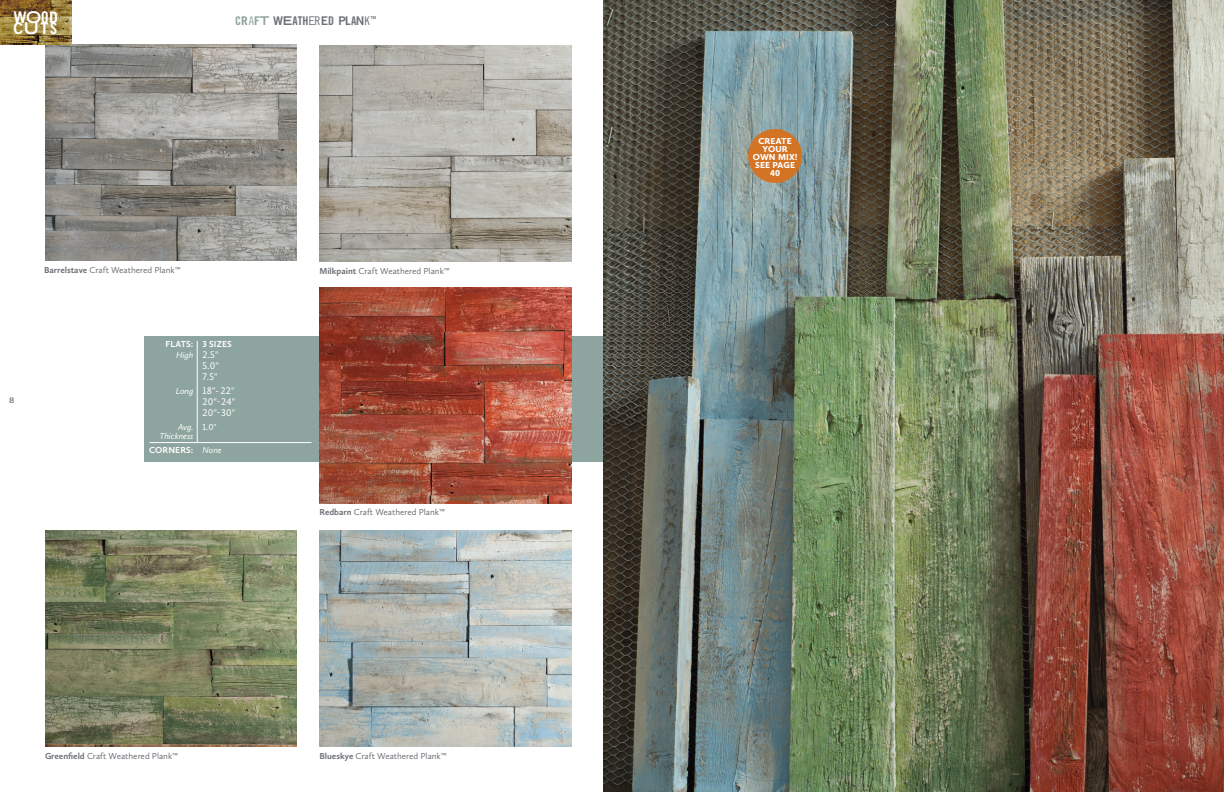
<style>
.page{position:relative;width:1224px;height:792px;background:#fff}
.page>*{position:absolute;margin:0;border:0;box-sizing:border-box;transform-origin:0 0}
.t1{font:700 16px "Trade Gothic LT Std";color:#fff}
.t2{font:16px "Trade Gothic LT Std Bd 2";color:#fff}
.t3{font:12px "Trade Gothic Bold Cond Twenty";color:#6e7277}
.t4{font:10px "Calluna Sans";letter-spacing:.015em;color:#fff}
.t5{font:9px "Calluna Sans";color:#6e7277}
.t6{font:900 9px "Calluna Sans";letter-spacing:.015em;color:#fff}
.t7{font:italic 9px "Calluna Sans";color:#fff}
.t8{font:700 9px "Calluna Sans";letter-spacing:.015em;color:#fff}
.t9{font:700 9px "Egyptian 505 BT";color:#6e7277}
.t10{font:700 4px "Helvetica";color:#6e7277}
.s1{font-stretch:expanded}
.s2{font-family:"Trade Gothic LT Std Bd Cn 20";font-weight:400}
.s3{font-family:"Trade Gothic LT Std";font-weight:700;font-stretch:expanded}
.s4{font-family:"Trade Gothic LT Std";font-weight:700}
.s5{font-family:"Trade Gothic LT Std Bd Cn 20"}
.s6{color:#8ea49e}
.s7{font-family:"Trade Gothic";font-weight:700;color:#8ea49e}
.s8{font-family:"Trade Gothic Cond Eighteen";color:#8ea49e}
.s9{font-family:"Trade Gothic LT Std";font-weight:700;font-stretch:expanded;color:#8ea49e}
.s10{font-family:"Trade Gothic Bold Two"}
.s11{font-family:"Trade Gothic"}
.s12{font-family:"Trade Gothic Cond Eighteen"}
.s13{font-family:"Trade Gothic";font-weight:700}
.s14{font-weight:700}
.s15{font-style:normal;font-size:10px}
.s16{font-style:italic;font-size:9px}
.s17{font-style:normal}
.s18{font-weight:400;font-style:italic}
</style>
<div class="page">
<div style="left:144px;top:336px;width:468px;height:126px;background:#8ea49e"></div>
<hr style="left:197px;top:341px;width:1px;height:102px;background:#fff">
<hr style="left:150px;top:442px;width:162px;height:1px;background:#fff">
<img style="left:320px;top:288px;width:252px;height:216px">
<img style="left:45px;top:531px;width:252px;height:216px">
<img style="left:45px;top:45px;width:252px;height:216px">
<img style="left:320px;top:531px;width:252px;height:216px">
<img style="left:320px;top:45px;width:252px;height:216px">
<img style="left:603px;top:0;width:621px;height:792px">
<div style="left:748px;top:129px;width:54px;height:54px;background:#d37324;border-radius:50%"></div>
<img style="left:0;top:0;width:72px;height:45px">
<p class="t1" style="left:14px;top:7px;width:46px">W<span class="s1">O</span><span class="s2">O</span>D</p>
<p class="t10" style="left:370px;top:14px;width:7px">TM</p>
<p class="t2" style="left:14px;top:18px;width:45px">C<span class="s3">U</span><span class="s4">T</span><span class="s5">S</span></p>
<h2 class="t3" style="left:235px;top:13px;width:136px"><span class="s6">C</span><span class="s7">R</span><span class="s8">A</span><span class="s7">F</span><span class="s9">T</span> <span class="s10">W</span><span class="s3">E</span>ATH<span class="s11">E</span><span class="s12">R</span><span class="s10">E</span>D <span class="s10">P</span><span class="s13">L</span>A<span class="s10">N</span><span class="s12">K</span></h2>
<p class="t9" style="left:9px;top:395px;width:7px">8</p>
<p class="t5" style="left:44px;top:265px;width:138px"><span class="s14">Barrelstave</span> Craft Weathered Plank™</p>
<p class="t8" style="left:166px;top:338px;width:68px">FLATS: 3 SIZES</p>
<p class="t7" style="left:176px;top:349px;width:44px">High <span class="s15">2.5"</span></p>
<p class="t4" style="left:202px;top:359px;width:18px">5.0"</p>
<p class="t4" style="left:202px;top:370px;width:17px">7.5"</p>
<p class="t4" style="left:176px;top:384px;width:60px"><span class="s16">Long</span> 18"- 22"</p>
<p class="t4" style="left:202px;top:395px;width:34px">20"-24"</p>
<p class="t4" style="left:202px;top:406px;width:34px">20"-30"</p>
<p class="t7" style="left:178px;top:421px;width:40px">Avg. <span class="s17">1.0"</span></p>
<p class="t7" style="left:159px;top:430px;width:36px">Thickness</p>
<p class="t8" style="left:149px;top:444px;width:74px">CORNERS: <span class="s18">None</span></p>
<p class="t5" style="left:320px;top:266px;width:132px"><span class="s14">Milkpaint</span> Craft Weathered Plank™</p>
<p class="t5" style="left:320px;top:507px;width:127px"><span class="s14">Redbarn</span> Craft Weathered Plank™</p>
<p class="t5" style="left:45px;top:751px;width:135px"><span class="s14">Greenfield</span> Craft Weathered Plank™</p>
<p class="t5" style="left:320px;top:751px;width:129px"><span class="s14">Blueskye</span> Craft Weathered Plank™</p>
<p class="t6" style="left:758px;top:135px;width:35px">CREATE</p>
<p class="t6" style="left:762px;top:143px;width:27px">YOUR</p>
<p class="t6" style="left:753px;top:151px;width:46px">OWN MIX!</p>
<p class="t6" style="left:755px;top:159px;width:41px">SEE PAGE</p>
<p class="t6" style="left:770px;top:167px;width:12px">40</p>
</div>
